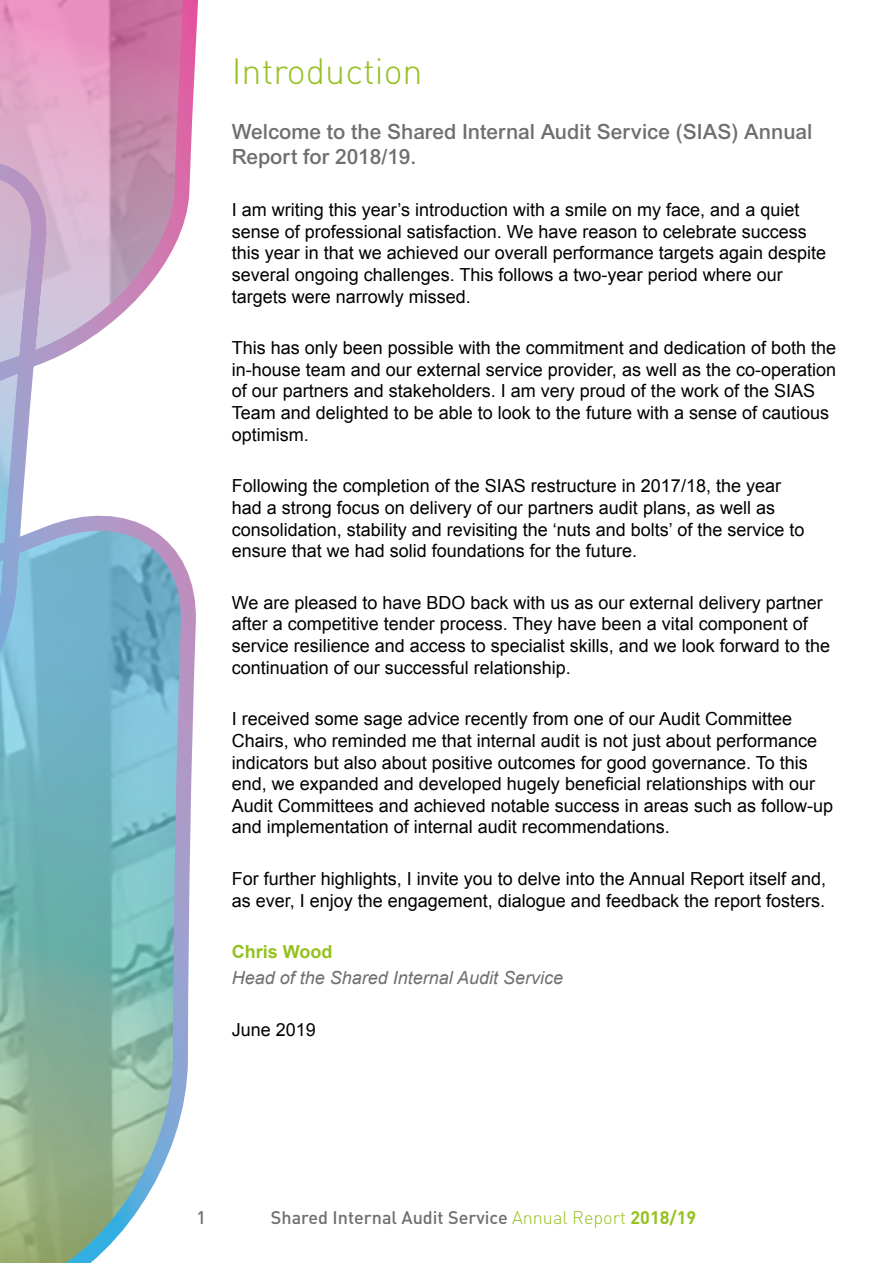
<style>
.page{position:relative;width:893px;height:1263px;background:#fff}
.page>*{position:absolute;margin:0;border:0;box-sizing:border-box;transform-origin:0 0}
.t1{font:300 36px "DIN";color:#95c11f}
.t2{font:500 21px/25.2px "Arial";color:#706f6f}
.t3{font:18px/21.6px "Arial";color:#000}
.t4{font:500 18px "DIN";color:#706f6f}
.t5{font:italic 18px "Arial";color:#706f6f}
.t6{font:700 18px "Arial";color:#95c11f}
.s1{font-weight:300;color:#95c11f}
.s2{font-weight:700;color:#95c11f}
</style>
<div class="page">
<svg style="left:0;top:0;width:198px;height:1263px"></svg>
<h1 class="t1" style="left:232px;top:49px;width:192px">Introduction</h1>
<p class="t2" style="left:232px;top:119px;width:582px">Welcome to the Shared Internal Audit Service (SIAS) Annual<br>Report for 2018/19.</p>
<p class="t3" style="left:232px;top:199px;width:596px">I am writing this year’s introduction with a smile on my face, and a quiet sense of professional satisfaction. We have reason to celebrate success this year in that we achieved our overall performance targets again despite several ongoing challenges. This follows a two-year period where our targets were narrowly missed.</p>
<p class="t3" style="left:232px;top:337px;width:606px">This has only been possible with the commitment and dedication of both the in-house team and our external service provider, as well as the co-operation of our partners and stakeholders. I am very proud of the work of the SIAS Team and delighted to be able to look to the future with a sense of cautious optimism.</p>
<p class="t3" style="left:232px;top:475px;width:574px">Following the completion of the SIAS restructure in 2017/18, the year had a strong focus on delivery of our partners audit plans, as well as consolidation, stability and revisiting the ‘nuts and bolts’ of the service to ensure that we had solid foundations for the future.</p>
<p class="t3" style="left:232px;top:592px;width:600px">We are pleased to have BDO back with us as our external delivery partner after a competitive tender process. They have been a vital component of service resilience and access to specialist skills, and we look forward to the continuation of our successful relationship.</p>
<p class="t3" style="left:232px;top:708px;width:603px">I received some sage advice recently from one of our Audit Committee Chairs, who reminded me that internal audit is not just about performance indicators but also about positive outcomes for good governance. To this end, we expanded and developed hugely beneficial relationships with our Audit Committees and achieved notable success in areas such as follow-up and implementation of internal audit recommendations.</p>
<p class="t3" style="left:232px;top:868px;width:596px">For further highlights, I invite you to delve into the Annual Report itself and, as ever, I enjoy the engagement, dialogue and feedback the report fosters.</p>
<p class="t6" style="left:232px;top:940px;width:102px">Chris Wood</p>
<p class="t5" style="left:232px;top:966px;width:333px">Head of the Shared Internal Audit Service</p>
<p class="t3" style="left:232px;top:1019px;width:86px">June 2019</p>
<p class="t4" style="left:197px;top:1206px;width:11px">1</p>
<p class="t4" style="left:271px;top:1206px;width:427px">Shared Internal Audit Service <span class="s1">Annual Report</span> <span class="s2">2018/19</span></p>
</div>
